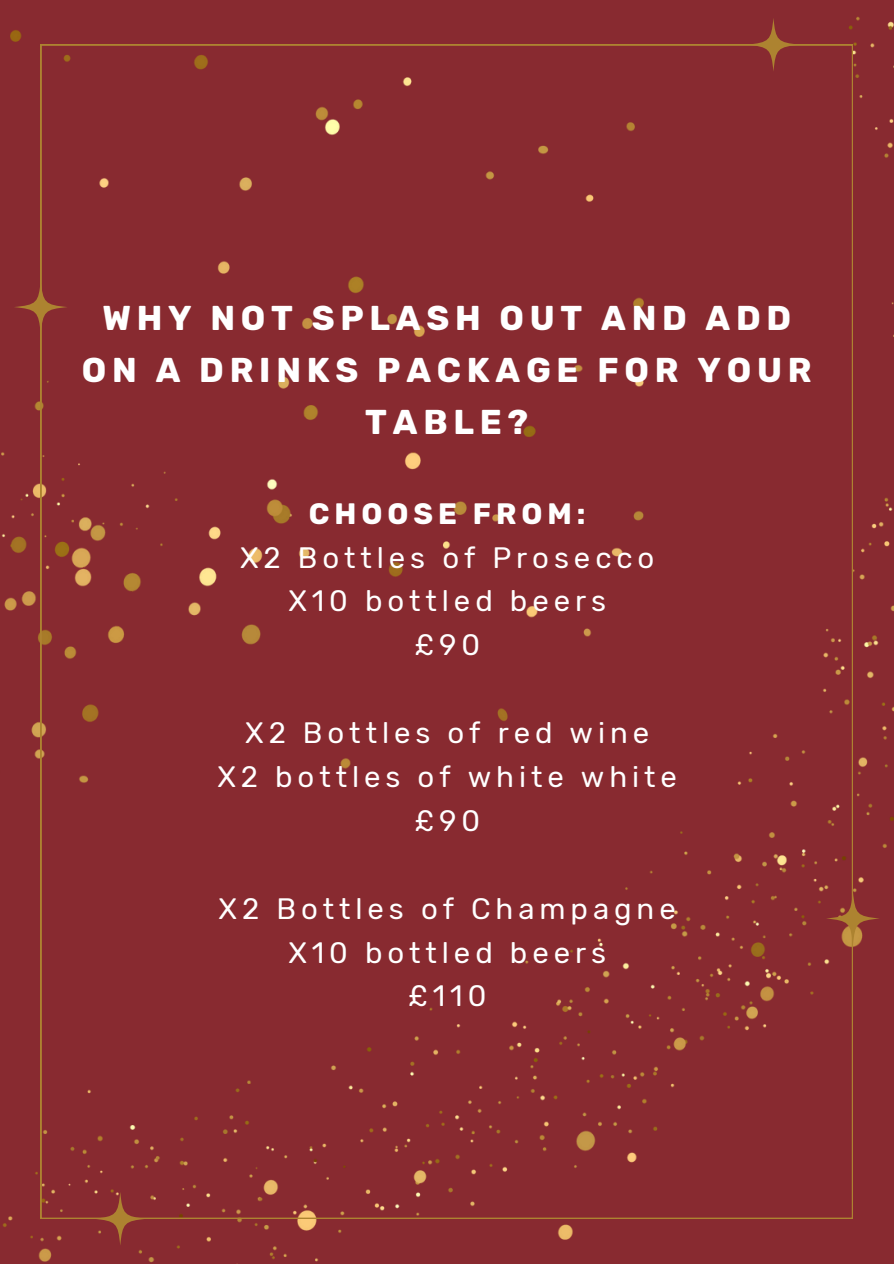
<style>
.page{position:relative;width:894px;height:1264px;background:#fff}
.page>*{position:absolute;margin:0;border:0;box-sizing:border-box;transform-origin:0 0}
.t1{font:700 34.35px/51.8px "Rubik";letter-spacing:.17em;color:#fff;text-align:center}
.t2{font:29.4px/43.8px "Rubik";letter-spacing:.17em;color:#fff;text-align:center}
.t3{font:700 29.4px "Rubik";letter-spacing:.17em;color:#fff}
</style>
<div class="page">
<div style="left:0;top:0;width:893px;height:1263px;background:#882a30"></div>
<div style="left:41px;top:45px;width:811px;height:1173px;background:#882a30"></div>
<svg style="left:14px;top:280px;width:54px;height:54px;background:#8f3b30"></svg>
<svg style="left:825px;top:891px;width:54px;height:54px;background:#964832"></svg>
<svg style="left:93px;top:1191px;width:54px;height:54px;background:#8f3b30"></svg>
<svg style="left:746px;top:18px;width:54px;height:54px;background:#8f3b30"></svg>
<p class="t1" style="left:82px;top:292px;width:731px">WHY NOT SPLASH OUT AND ADD<br>ON A DRINKS PACKAGE FOR YOUR<br>TABLE?</p>
<p class="t3" style="left:309px;top:496px;width:278px">CHOOSE FROM:</p>
<p class="t2" style="left:240px;top:535px;width:416px">X2 Bottles of Prosecco<br>X10 bottled beers<br>£90</p>
<p class="t2" style="left:217px;top:711px;width:461px">X2 Bottles of red wine<br>X2 bottles of white white £90</p>
<p class="t2" style="left:218px;top:886px;width:458px">X2 Bottles of Champagne<br>X10 bottled beers<br>£110</p>
</div>
